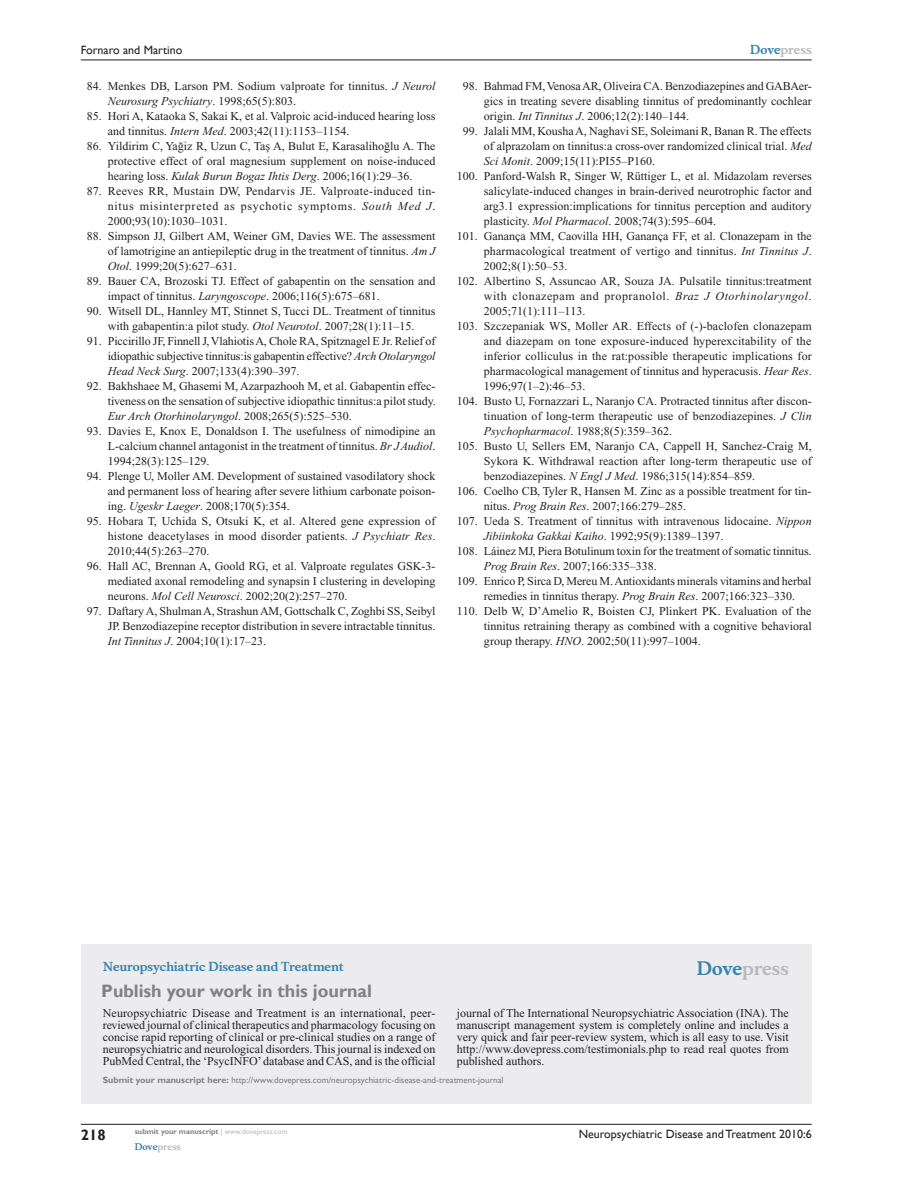
<style>
.page{position:relative;width:918px;height:1188px;background:#fff}
.page>*{position:absolute;margin:0;border:0;box-sizing:border-box;transform-origin:0 0}
.t1{font:700 18px "Gill Sans";color:#808285}
.t2{font:700 18px "Musee";color:#b8b9bc}
.t3{font:700 15px "Gill Sans";color:#231f20}
.t4{font:12px/15px "Times New Roman";color:#231f20;text-align:justify}
.t5{font:12px "Gill Sans";color:#231f20}
.t6{font:12px "Times New Roman";letter-spacing:.045em;color:#231f20}
.t7{font:700 12px "Musee";color:#3485ae}
.t8{font:700 12px "Musee";color:#b8b9bc}
.t9{font:9px "Gill Sans";color:#808285}
.t10{font:700 9px "Musee";color:#b8b9bc}
.t11{font:700 7.5px "Gill Sans";color:#808285}
.s1{font-style:italic}
.s2{font-style:inherit}
.s3{color:#3485ae}
.s4{font-weight:700}
.s5{font-weight:400;color:#b8b9bc}
</style>
<div class="page">
<div style="left:81px;top:944px;width:731px;height:159px;background:#ececee"></div>
<hr style="left:81px;top:1124px;width:731px;height:1px;background:#231f20">
<hr style="left:81px;top:60px;width:731px;height:1px;background:#231f20">
<p class="t5" style="left:81px;top:43px;width:103px">Fornaro and Martino</p>
<p class="t4" style="left:108px;top:79px;width:329px;text-indent:-21px">84. Menkes DB, Larson PM. Sodium valproate for tinnitus. <span class="s1">J Neurol<br>Neurosurg Psychiatry</span>. 1998;65(5):803.</p>
<p class="t4" style="left:108px;top:109px;width:329px;text-indent:-21px">85. Hori A, Kataoka S, Sakai K, et al. Valproic acid-induced hearing loss and tinnitus. <span class="s1">Intern Med</span>. 2003;42(11):1153–1154.</p>
<p class="t4" style="left:108px;top:139px;width:329px;text-indent:-21px">86. Yildirim C, Ya<span class="s2">ğ</span>iz R, Uzun C, Ta<span class="s2">ş</span> A, Bulut E, Karasaliho<span class="s2">ğ</span>lu A. The protective effect of oral magnesium supplement on noise-induced hearing loss. <span class="s1">Kulak Burun Bogaz Ihtis Derg</span>. 2006;16(1):29–36.</p>
<p class="t4" style="left:108px;top:184px;width:329px;text-indent:-21px">87. Reeves RR, Mustain DW, Pendarvis JE. Valproate-induced tin&shy;nitus misinterpreted as psychotic symptoms. <span class="s1">South Med J</span>.<br>2000;93(10):1030–1031.</p>
<p class="t4" style="left:108px;top:229px;width:329px;text-indent:-21px">88. Simpson JJ, Gilbert AM, Weiner GM, Davies WE. The assessment of lamotrigine an antiepileptic drug in the treatment of tinnitus. <span class="s1">Am J Otol</span>. 1999;20(5):627–631.</p>
<p class="t4" style="left:108px;top:274px;width:329px;text-indent:-21px">89. Bauer CA, Brozoski TJ. Effect of gabapentin on the sensation and impact of tinnitus. <span class="s1">Laryngoscope</span>. 2006;116(5):675–681.</p>
<p class="t4" style="left:87px;top:304px;width:350px;text-align:center">90. Witsell DL, Hannley MT, Stinnet S, Tucci DL. Treatment of tinnitus with gabapentin:a pilot study. <span class="s1">Otol Neurotol</span>. 2007;28(1):11–15.</p>
<p class="t4" style="left:108px;top:334px;width:329px;text-indent:-21px">91. Piccirillo JF, Finnell J, Vlahiotis A, Chole RA, Spitznagel E Jr. Relief of idiopathic subjective tinnitus:is gabapentin effective? <span class="s1">Arch Otolaryngol Head Neck Surg</span>. 2007;133(4):390–397.</p>
<p class="t4" style="left:108px;top:379px;width:329px;text-indent:-21px">92. Bakhshaee M, Ghasemi M, Azarpazhooh M, et al. Gabapentin effec&shy;tiveness on the sensation of subjective idiopathic tinnitus:a pilot study.<br><span class="s1">Eur Arch Otorhinolaryngol</span>. 2008;265(5):525–530.</p>
<p class="t4" style="left:108px;top:424px;width:329px;text-indent:-21px">93. Davies E, Knox E, Donaldson I. The usefulness of nimodipine an L-calcium channel antagonist in the treatment of tinnitus. <span class="s1">Br J Audiol</span>.<br>1994;28(3):125–129.</p>
<p class="t4" style="left:108px;top:469px;width:329px;text-indent:-21px">94. Plenge U, Moller AM. Development of sustained vasodilatory shock and permanent loss of hearing after severe lithium carbonate poison&shy;ing. <span class="s1">Ugeskr Laeger</span>. 2008;170(5):354.</p>
<p class="t4" style="left:108px;top:514px;width:329px;text-indent:-21px">95. Hobara T, Uchida S, Otsuki K, et al. Altered gene expression of histone deacetylases in mood disorder patients. <span class="s1">J Psychiatr Res</span>.<br>2010;44(5):263–270.</p>
<p class="t4" style="left:108px;top:559px;width:329px;text-indent:-21px">96. Hall AC, Brennan A, Goold RG, et al. Valproate regulates GSK-3- mediated axonal remodeling and synapsin I clustering in developing neurons. <span class="s1">Mol Cell Neurosci</span>. 2002;20(2):257–270.</p>
<p class="t4" style="left:108px;top:604px;width:329px;text-indent:-21px">97. Daftary A, Shulman A, Strashun AM, Gottschalk C, Zoghbi SS, Seibyl JP. Benzodiazepine receptor distribution in severe intractable tinnitus.<br><span class="s1">Int Tinnitus J</span>. 2004;10(1):17–23.</p>
<p class="t8" style="left:750px;top:43px;width:63px"><span class="s3">Dove</span>press</p>
<p class="t4" style="left:484px;top:79px;width:329px;text-indent:-21px">98. Bahmad FM, Venosa AR, Oliveira CA. Benzodiazepines and GABAer&shy;gics in treating severe disabling tinnitus of predominantly cochlear origin. <span class="s1">Int Tinnitus J</span>. 2006;12(2):140–144.</p>
<p class="t4" style="left:463px;top:124px;width:350px">99. Jalali MM, Kousha A, Naghavi SE, Soleimani R, Banan R. The effects</p>
<p class="t4" style="left:484px;top:139px;width:329px">of alprazolam on tinnitus:a cross-over randomized clinical trial. <span class="s1">Med</span></p>
<p class="t4" style="left:484px;top:154px;width:173px"><span class="s1">Sci Monit</span>. 2009;15(11):PI55–P160.</p>
<p class="t4" style="left:457px;top:169px;width:356px">100. Panford-Walsh R, Singer W, Rüttiger L, et al. Midazolam reverses</p>
<p class="t4" style="left:484px;top:184px;width:329px">salicylate-induced changes in brain-derived neurotrophic factor and</p>
<p class="t4" style="left:484px;top:199px;width:329px">arg3.1 expression:implications for tinnitus perception and auditory</p>
<p class="t4" style="left:484px;top:214px;width:234px">plasticity. <span class="s1">Mol Pharmacol</span>. 2008;74(3):595–604.</p>
<p class="t4" style="left:457px;top:229px;width:356px">101. Ganança MM, Caovilla HH, Ganança FF, et al. Clonazepam in the</p>
<p class="t4" style="left:484px;top:244px;width:329px">pharmacological treatment of vertigo and tinnitus. <span class="s1">Int Tinnitus J</span>.</p>
<p class="t4" style="left:484px;top:259px;width:85px">2002;8(1):50–53.</p>
<p class="t4" style="left:457px;top:274px;width:357px">102. Albertino S, Assuncao AR, Souza JA. Pulsatile tinnitus:treatment</p>
<p class="t6" style="left:484px;top:290px;width:329px">with clonazepam and propranolol. <span class="s1">Braz J Otorhinolaryngol</span>.</p>
<p class="t4" style="left:484px;top:304px;width:103px">2005;71(1):111–113.</p>
<p class="t4" style="left:457px;top:319px;width:356px">103. Szczepaniak WS, Moller AR. Effects of (-)-baclofen clonazepam</p>
<p class="t4" style="left:484px;top:334px;width:329px">and diazepam on tone exposure-induced hyperexcitability of the</p>
<p class="t4" style="left:484px;top:349px;width:329px">inferior colliculus in the rat:possible therapeutic implications for</p>
<p class="t4" style="left:484px;top:364px;width:329px">pharmacological management of tinnitus and hyperacusis. <span class="s1">Hear Res</span>.</p>
<p class="t4" style="left:484px;top:379px;width:103px">1996;97(1–2):46–53.</p>
<p class="t4" style="left:457px;top:394px;width:356px">104. Busto U, Fornazzari L, Naranjo CA. Protracted tinnitus after discon-</p>
<p class="t4" style="left:484px;top:409px;width:329px">tinuation of long-term therapeutic use of benzodiazepines. <span class="s1">J Clin</span></p>
<p class="t4" style="left:484px;top:424px;width:190px"><span class="s1">Psychopharmacol</span>. 1988;8(5):359–362.</p>
<p class="t4" style="left:457px;top:439px;width:357px">105. Busto U, Sellers EM, Naranjo CA, Cappell H, Sanchez-Craig M,</p>
<p class="t4" style="left:484px;top:454px;width:329px">Sykora K. Withdrawal reaction after long-term therapeutic use of</p>
<p class="t4" style="left:484px;top:469px;width:273px">benzodiazepines. <span class="s1">N Engl J Med</span>. 1986;315(14):854–859.</p>
<p class="t4" style="left:457px;top:484px;width:356px">106. Coelho CB, Tyler R, Hansen M. Zinc as a possible treatment for tin-</p>
<p class="t4" style="left:484px;top:499px;width:204px">nitus. <span class="s1">Prog Brain Res</span>. 2007;166:279–285.</p>
<p class="t4" style="left:457px;top:514px;width:356px">107. Ueda S. Treatment of tinnitus with intravenous lidocaine. <span class="s1">Nippon</span></p>
<p class="t4" style="left:484px;top:529px;width:241px"><span class="s1">Jibiinkoka Gakkai Kaiho</span>. 1992;95(9):1389–1397.</p>
<p class="t4" style="left:457px;top:544px;width:356px">108. Láinez MJ, Piera Botulinum toxin for the treatment of somatic tinnitus.</p>
<p class="t4" style="left:484px;top:559px;width:174px"><span class="s1">Prog Brain Res</span>. 2007;166:335–338.</p>
<p class="t4" style="left:457px;top:574px;width:356px">109. Enrico P, Sirca D, Mereu M. Antioxidants minerals vitamins and herbal</p>
<p class="t4" style="left:484px;top:589px;width:313px">remedies in tinnitus therapy. <span class="s1">Prog Brain Res</span>. 2007;166:323–330.</p>
<p class="t4" style="left:457px;top:604px;width:356px">110. Delb W, D’Amelio R, Boisten CJ, Plinkert PK. Evaluation of the</p>
<p class="t4" style="left:484px;top:619px;width:329px">tinnitus retraining therapy as combined with a cognitive behavioral</p>
<p class="t4" style="left:484px;top:634px;width:218px">group therapy. <span class="s1">HNO</span>. 2002;50(11):997–1004.</p>
<p class="t7" style="left:103px;top:959px;width:243px">Neuropsychiatric Disease and Treatment</p>
<h1 class="t1" style="left:101px;top:980px;width:272px">Publish your work in this journal</h1>
<h1 class="t2" style="left:697px;top:958px;width:94px"><span class="s3">Dove</span>press</h1>
<p class="t4" style="left:103px;top:1007px;width:334px;line-height:12px">Neuropsychiatric Disease and Treatment is an international, peer&shy;reviewed journal of clinical therapeutics and pharmacology focusing on concise rapid reporting of clinical or pre-clinical studies on a range of neuropsychiatric and neurological disorders. This journal is indexed on PubMed Central, the ‘PsycINFO’ database and CAS, and is the official</p>
<p class="t4" style="left:457px;top:1007px;width:333px;line-height:12px">journal of The International Neuropsychiatric Association (INA). The manuscript management system is completely online and includes a very quick and fair peer-review system, which is all easy to use. Visit http://www.dovepress.com/testimonials.php to read real quotes from published authors.</p>
<p class="t9" style="left:103px;top:1075px;width:402px"><span class="s4">Submit your manuscript here:</span> http://www.dovepress.com/neuropsychiatric-disease-and-treatment-journal</p>
<p class="t3" style="left:81px;top:1126px;width:26px">218</p>
<p class="t11" style="left:135px;top:1127px;width:154px">submit your manuscript <span class="s5">| www.dovepress.com</span></p>
<p class="t10" style="left:135px;top:1141px;width:48px"><span class="s3">Dove</span>press</p>
<p class="t5" style="left:579px;top:1127px;width:235px">Neuropsychiatric Disease and Treatment 2010:6</p>
</div>
